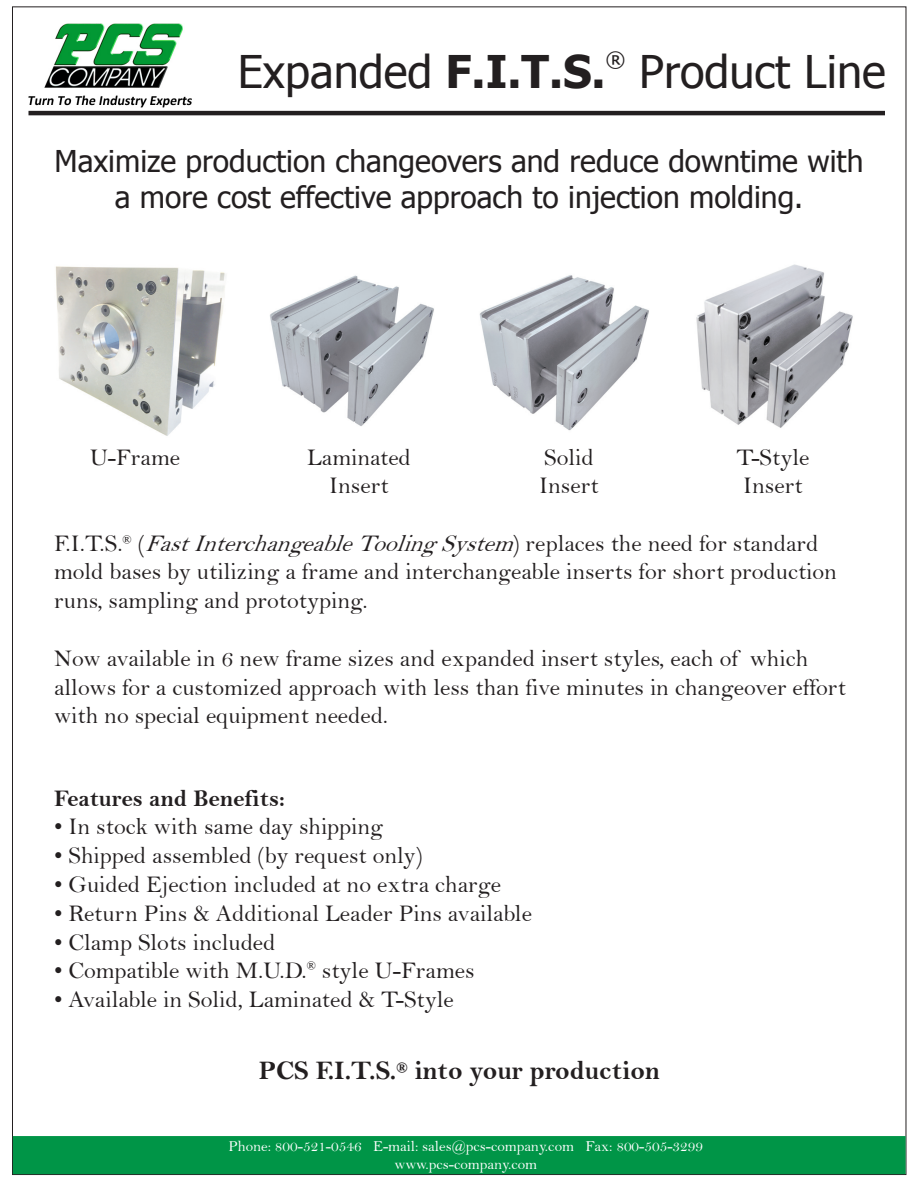
<style>
.page{position:relative;width:918px;height:1188px;background:#fff}
.page>*{position:absolute;margin:0;border:0;box-sizing:border-box;transform-origin:0 0}
.t1{font:45px "Tahoma";color:#231f20}
.t2{font:30px/36px "Tahoma";color:#231f20;text-align:center}
.t3{font:27px "Bell MT Bold";color:#231f20}
.t4{font:24px/28.8px "Bell";color:#231f20}
.t5{font:24px "Bell MT Bold";color:#231f20}
.t6{font:21px "Tahoma";color:#231f20}
.t7{font:15.3px "Bell";color:#fff}
.s1{font-weight:700}
.s2{font-style:italic}
</style>
<div class="page">
<img style="left:28px;top:23px;width:186px;height:88px">
<hr style="left:28px;top:111px;width:857px;height:4px;background:#231f20">
<div style="left:13px;top:1136px;width:893px;height:38px;background:#009547"></div>
<img style="left:270px;top:275px;width:164px;height:151px">
<img style="left:479px;top:275px;width:170px;height:156px">
<img style="left:696px;top:264px;width:157px;height:164px">
<img style="left:55px;top:266px;width:170px;height:170px">
<p class="t1" style="left:238px;top:42px;width:369px">Expanded <span class="s1">F.I.T.S.</span></p>
<p class="t6" style="left:606px;top:45px;width:21px">®</p>
<p class="t1" style="left:639px;top:42px;width:248px">Product Line</p>
<p class="t2" style="left:55px;top:142px;width:810px">Maximize production changeovers and reduce downtime with a more cost effective approach to injection molding.</p>
<p class="t4" style="left:90px;top:442px;width:92px">U-Frame</p>
<p class="t4" style="left:307px;top:442px;width:105px">Laminated</p>
<p class="t4" style="left:329px;top:471px;width:61px">Insert</p>
<p class="t4" style="left:544px;top:442px;width:51px">Solid</p>
<p class="t4" style="left:539px;top:471px;width:61px">Insert</p>
<p class="t4" style="left:737px;top:442px;width:74px">T-Style</p>
<p class="t4" style="left:743px;top:471px;width:61px">Insert</p>
<p class="t4" style="left:54px;top:529px;width:785px">F.I.T.S.<sup>®</sup> (<span class="s2">FastInterchangeableToolingSystem</span>) re places the need for standard mold bases by utilizing a frame and interchangeable inserts for short production runs, sampling and prototyping.</p>
<p class="t4" style="left:54px;top:644px;width:756px">Now available in 6 new frame sizes and expanded insert styles, each of which</p>
<p class="t4" style="left:54px;top:673px;width:793px">allows for a customized approach with less than five minutes in changeover effort with no special equipment needed.</p>
<p class="t5" style="left:54px;top:784px;width:232px">Features and Benefits:</p>
<p class="t4" style="left:54px;top:812px;width:331px">• In stock with same day shipping</p>
<p class="t4" style="left:54px;top:841px;width:370px">• Shipped assembled (by request only)</p>
<p class="t4" style="left:54px;top:870px;width:449px">• Guided Ejection included at no extra charge</p>
<p class="t4" style="left:54px;top:899px;width:479px">• Return Pins &amp; Additional Leader Pins available</p>
<p class="t4" style="left:54px;top:927px;width:223px">• Clamp Slots included</p>
<p class="t4" style="left:54px;top:956px;width:422px">• Compatible with M.U.D.<sup>®</sup> style U-Frames</p>
<p class="t4" style="left:54px;top:985px;width:401px">• Available in Solid, Laminated &amp; T-Style</p>
<p class="t3" style="left:259px;top:1055px;width:403px">PCS F.I.T.S.<sup>®</sup> into your production</p>
<p class="t7" style="left:228px;top:1137px;width:476px">Phone: 800-521-0546 E-mail: sales@pcs-company.com Fax: 800-505-3299</p>
<p class="t7" style="left:394px;top:1155px;width:144px">www.pcs-company.com</p>
</div>
